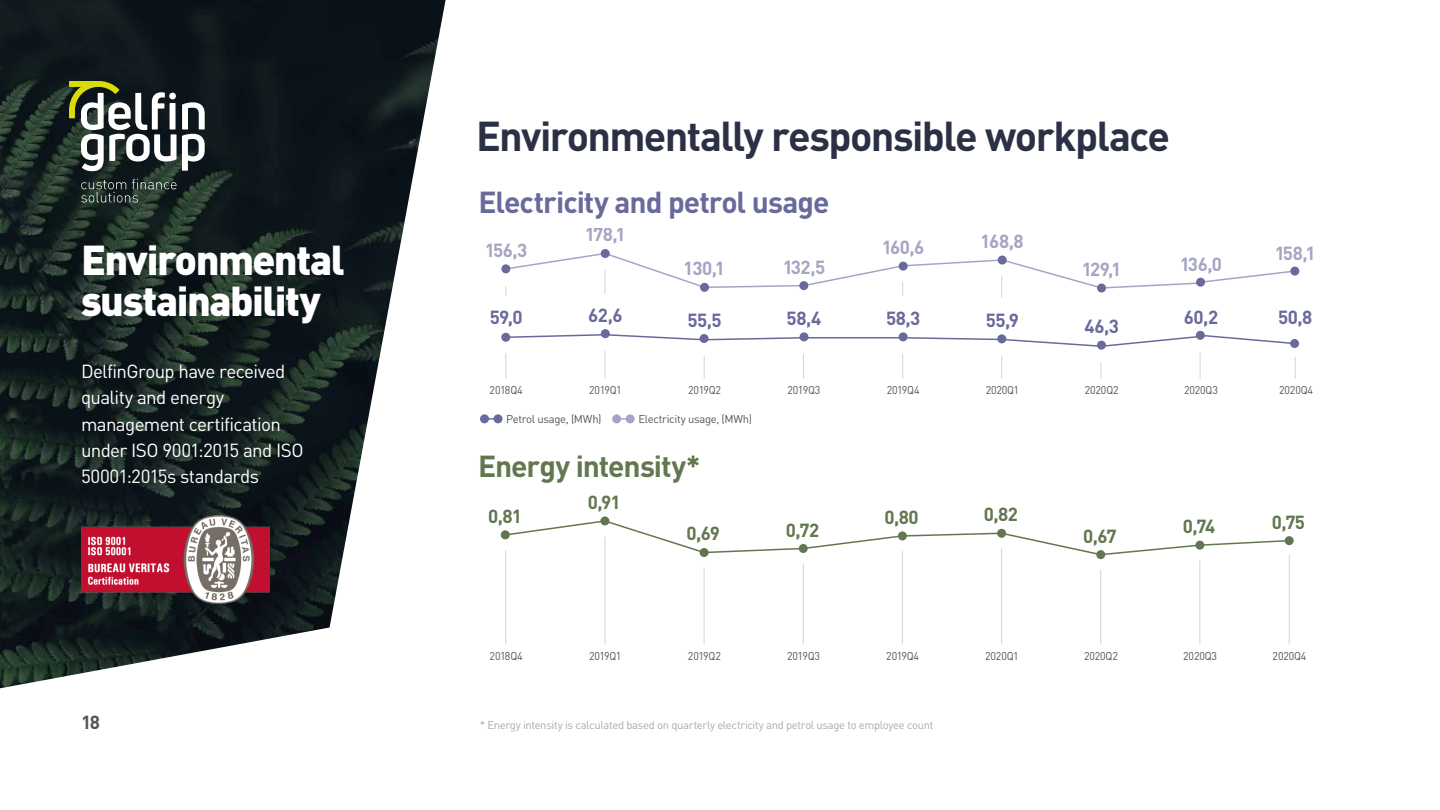
<style>
.page{position:relative;width:1440px;height:810px;background:#fff}
.page>*{position:absolute;margin:0;border:0;box-sizing:border-box;transform-origin:0 0}
.t1{font:700 41.25px "DIN Pro";letter-spacing:-.04em;color:#2b3045}
.t2{font:900 41.25px/41.2px "DIN Pro";letter-spacing:-.035em;color:#fff}
.t3{font:700 30px "DIN Pro";letter-spacing:-.035em;color:#696a9c}
.t4{font:700 30px "DIN Pro";letter-spacing:-.035em;color:#62774f}
.t5{font:18.75px/26.2px "DIN Pro";letter-spacing:-.035em;color:#fff}
.t6{font:700 18.75px "DIN Pro";letter-spacing:-.025em;color:#696a9c}
.t7{font:700 18.75px "DIN Pro";letter-spacing:-.05em;color:#62774f}
.t8{font:700 18.75px "DIN Pro";color:#50555a}
.t9{font:11.25px "DIN Pro";letter-spacing:-.015em;color:#50555a;scale:.95 1}
.t10{font:11.25px "DIN Pro";letter-spacing:-.03em;color:#a8aaac}
.t11{font:11.25px "DIN Pro";letter-spacing:-.015em;color:#50555a}
</style>
<div class="page">
<img style="left:0;top:0;width:446px;height:688px">
<hr style="left:505px;top:269px;width:1px;height:110px;background:#d3d4d6">
<hr style="left:605px;top:253px;width:1px;height:126px;background:#d3d4d6">
<hr style="left:704px;top:287px;width:1px;height:92px;background:#d3d4d6">
<hr style="left:803px;top:286px;width:1px;height:93px;background:#d3d4d6">
<hr style="left:902px;top:266px;width:1px;height:113px;background:#d3d4d6">
<hr style="left:1001px;top:260px;width:1px;height:119px;background:#d3d4d6">
<hr style="left:1101px;top:288px;width:1px;height:91px;background:#d3d4d6">
<hr style="left:1200px;top:283px;width:1px;height:96px;background:#d3d4d6">
<div style="left:394px;top:304px;width:32px;height:38px;background:#fff"></div>
<svg style="left:69px;top:81px;width:136px;height:90px"></svg>
<svg style="left:81px;top:179px;width:96px;height:23px;background:#34423d"></svg>
<div style="left:494px;top:414px;width:9px;height:9px;background:#696a9c;border-radius:50%"></div>
<div style="left:480px;top:414px;width:9px;height:9px;background:#696a9c;border-radius:50%"></div>
<svg style="left:626px;top:414px;width:9px;height:9px"></svg>
<div style="left:612px;top:414px;width:9px;height:9px;background:#a5a5c3;border-radius:50%"></div>
<svg style="left:621px;top:418px;width:7px;height:2px"></svg>
<hr style="left:1199px;top:545px;width:1px;height:99px;background:#d3d4d6">
<hr style="left:1100px;top:555px;width:1px;height:89px;background:#d3d4d6">
<hr style="left:1001px;top:533px;width:1px;height:111px;background:#d3d4d6">
<hr style="left:902px;top:536px;width:1px;height:108px;background:#d3d4d6">
<hr style="left:803px;top:548px;width:1px;height:96px;background:#d3d4d6">
<hr style="left:704px;top:552px;width:1px;height:92px;background:#d3d4d6">
<hr style="left:605px;top:521px;width:1px;height:123px;background:#d3d4d6">
<hr style="left:505px;top:535px;width:1px;height:109px;background:#d3d4d6">
<svg style="left:373px;top:487px;width:828px;height:98px"></svg>
<hr style="left:1289px;top:555px;width:1px;height:89px;background:#d3d4d6">
<div style="left:501px;top:530px;width:9px;height:9px;background:#62774f;border-radius:50%"></div>
<svg style="left:600px;top:516px;width:9px;height:9px"></svg>
<div style="left:1096px;top:550px;width:9px;height:9px;background:#62774f;border-radius:50%"></div>
<div style="left:1285px;top:536px;width:9px;height:9px;background:#62774f;border-radius:50%"></div>
<svg style="left:375px;top:305px;width:826px;height:72px"></svg>
<svg style="left:419px;top:223px;width:782px;height:109px"></svg>
<svg style="left:1295px;top:357px;width:1px;height:22px"></svg>
<div style="left:501px;top:333px;width:9px;height:9px;background:#696a9c;border-radius:50%"></div>
<div style="left:601px;top:329px;width:9px;height:9px;background:#696a9c;border-radius:50%"></div>
<svg style="left:1097px;top:341px;width:9px;height:9px"></svg>
<div style="left:1196px;top:331px;width:9px;height:9px;background:#696a9c;border-radius:50%"></div>
<div style="left:1290px;top:339px;width:9px;height:9px;background:#696a9c;border-radius:50%"></div>
<div style="left:1290px;top:267px;width:9px;height:9px;background:#696a9c;border-radius:50%"></div>
<div style="left:1097px;top:284px;width:9px;height:9px;background:#696a9c;border-radius:50%"></div>
<div style="left:700px;top:283px;width:9px;height:9px;background:#696a9c;border-radius:50%"></div>
<div style="left:601px;top:249px;width:9px;height:9px;background:#696a9c;border-radius:50%"></div>
<div style="left:501px;top:264px;width:9px;height:9px;background:#696a9c;border-radius:50%"></div>
<img style="left:81px;top:515px;width:188px;height:88px">
<svg style="left:506px;top:253px;width:789px;height:36px"></svg>
<svg style="left:504px;top:333px;width:792px;height:15px"></svg>
<svg style="left:504px;top:519px;width:787px;height:37px"></svg>
<h1 class="t2" style="left:81px;top:238px;width:265px">Environmental sustainability</h1>
<h3 class="t5" style="left:81px;top:356px;width:224px">DelfinGroup have received quality and energy management certification under ISO 9001:2015 and ISO<br>50001:2015s standards</h3>
<h3 class="t8" style="left:81px;top:709px;width:21px">18</h3>
<h1 class="t1" style="left:476px;top:108px;width:695px">Environmentally responsible workplace</h1>
<h2 class="t3" style="left:478px;top:181px;width:353px">Electricity and petrol usage</h2>
<h3 class="t6" style="left:484px;top:237px;width:45px">156,3</h3>
<h3 class="t6" style="left:584px;top:222px;width:43px">178,1</h3>
<h3 class="t6" style="left:684px;top:256px;width:43px">130,1</h3>
<h3 class="t6" style="left:782px;top:254px;width:45px">132,5</h3>
<h3 class="t6" style="left:882px;top:234px;width:44px">160,6</h3>
<h3 class="t6" style="left:981px;top:229px;width:45px">168,8</h3>
<h3 class="t6" style="left:1081px;top:256px;width:42px">129,1</h3>
<h3 class="t6" style="left:1179px;top:252px;width:44px">136,0</h3>
<h3 class="t6" style="left:490px;top:305px;width:34px">59,0</h3>
<h3 class="t6" style="left:588px;top:302px;width:36px">62,6</h3>
<h3 class="t6" style="left:688px;top:307px;width:36px">55,5</h3>
<h3 class="t6" style="left:787px;top:305px;width:36px">58,4</h3>
<h3 class="t6" style="left:886px;top:305px;width:36px">58,3</h3>
<h3 class="t6" style="left:986px;top:307px;width:35px">55,9</h3>
<h3 class="t6" style="left:1085px;top:314px;width:36px">46,3</h3>
<h3 class="t6" style="left:1184px;top:304px;width:36px">60,2</h3>
<h3 class="t6" style="left:1274px;top:240px;width:43px">158,1</h3>
<h3 class="t6" style="left:1278px;top:304px;width:36px">50,8</h3>
<p class="t9" style="left:490px;top:382px;width:36px">2018Q4</p>
<p class="t9" style="left:589px;top:382px;width:36px">2019Q1</p>
<p class="t9" style="left:688px;top:382px;width:36px">2019Q2</p>
<p class="t9" style="left:788px;top:382px;width:36px">2019Q3</p>
<p class="t9" style="left:887px;top:382px;width:36px">2019Q4</p>
<p class="t9" style="left:986px;top:382px;width:37px">2020Q1</p>
<p class="t9" style="left:1085px;top:382px;width:37px">2020Q2</p>
<p class="t9" style="left:1184px;top:382px;width:37px">2020Q3</p>
<p class="t9" style="left:1279px;top:382px;width:37px">2020Q4</p>
<p class="t11" style="left:506px;top:410px;width:97px">Petrol usage, (MWh)</p>
<p class="t11" style="left:638px;top:410px;width:115px">Electricity usage, (MWh)</p>
<h2 class="t4" style="left:478px;top:446px;width:224px">Energy intensity*</h2>
<h3 class="t7" style="left:488px;top:503px;width:35px">0,81</h3>
<h3 class="t7" style="left:588px;top:490px;width:34px">0,91</h3>
<h3 class="t7" style="left:687px;top:521px;width:35px">0,69</h3>
<h3 class="t7" style="left:786px;top:517px;width:35px">0,72</h3>
<h3 class="t7" style="left:885px;top:504px;width:36px">0,80</h3>
<h3 class="t7" style="left:984px;top:502px;width:36px">0,82</h3>
<h3 class="t7" style="left:1083px;top:523px;width:35px">0,67</h3>
<h3 class="t7" style="left:1183px;top:514px;width:34px">0,74</h3>
<h3 class="t7" style="left:1272px;top:509px;width:35px">0,75</h3>
<p class="t9" style="left:490px;top:647px;width:36px">2018Q4</p>
<p class="t9" style="left:589px;top:647px;width:36px">2019Q1</p>
<p class="t9" style="left:688px;top:647px;width:36px">2019Q2</p>
<p class="t9" style="left:787px;top:647px;width:36px">2019Q3</p>
<p class="t9" style="left:886px;top:647px;width:36px">2019Q4</p>
<p class="t9" style="left:985px;top:647px;width:37px">2020Q1</p>
<p class="t9" style="left:1084px;top:647px;width:37px">2020Q2</p>
<p class="t9" style="left:1183px;top:647px;width:37px">2020Q3</p>
<p class="t9" style="left:1273px;top:647px;width:37px">2020Q4</p>
<p class="t10" style="left:480px;top:716px;width:455px">* Energy intensity is calculated based on quarterly electricity and petrol usage to employee count</p>
</div>
